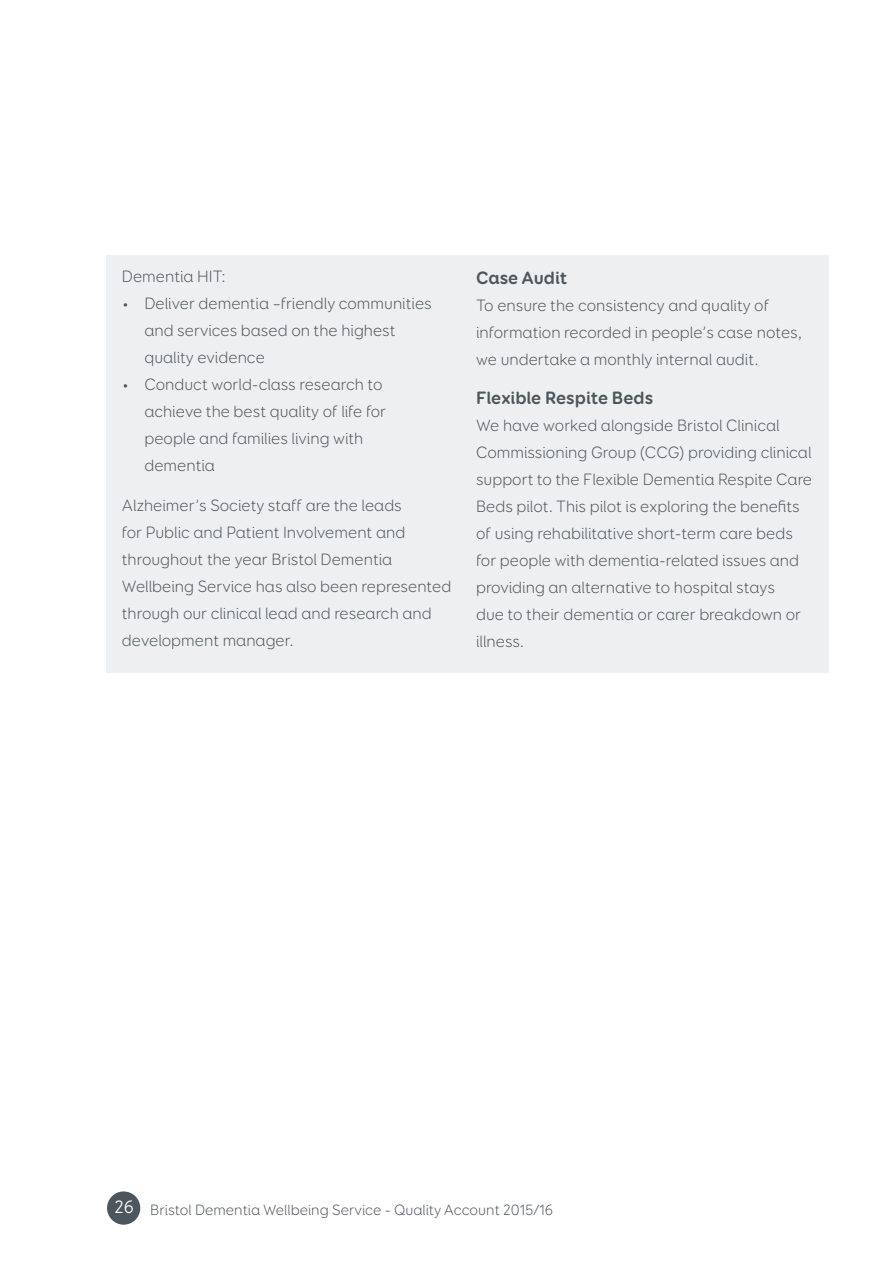
<style>
.page{position:relative;width:893px;height:1263px;background:#fff}
.page>*{position:absolute;margin:0;border:0;box-sizing:border-box;transform-origin:0 0}
.t1{font:700 18px "Booster Next FY";color:#4c565c}
.t2{font:300 16.5px/27px "Booster Next FY";color:#4c565c}
.t3{font:300 15px "Booster Next FY";color:#4c565c}
.s1{font-weight:400;font-size:18px;color:#fff}
</style>
<div class="page">
<div style="left:106px;top:255px;width:723px;height:418px;background:#edeff0"></div>
<div style="left:107px;top:1191px;width:33px;height:34px;background:#4c565c;border-radius:50%"></div>
<p class="t2" style="left:122px;top:263px;width:105px">Dementia HIT:</p>
<p class="t2" style="left:144px;top:290px;width:289px;text-indent:-23px">• Deliver dementia –friendly communities and services based on the highest quality evidence</p>
<p class="t2" style="left:144px;top:371px;width:243px;text-indent:-23px">• Conduct world-class research to achieve the best quality of life for people and families living with dementia</p>
<p class="t2" style="left:122px;top:492px;width:331px">Alzheimer’s Society staff are the leads<br>for Public and Patient Involvement and throughout the year Bristol Dementia Wellbeing Service has also been represented through our clinical lead and research and development manager.</p>
<p class="t1" style="left:476px;top:266px;width:93px">Case Audit</p>
<p class="t2" style="left:476px;top:291px;width:328px">To ensure the consistency and quality of information recorded in people’s case notes, we undertake a monthly internal audit.</p>
<p class="t1" style="left:476px;top:387px;width:179px">Flexible Respite Beds</p>
<p class="t2" style="left:476px;top:412px;width:338px">We have worked alongside Bristol Clinical Commissioning Group (CCG) providing clinical support to the Flexible Dementia Respite Care Beds pilot. This pilot is exploring the benefits of using rehabilitative short-term care beds for people with dementia-related issues and providing an alternative to hospital stays<br>due to their dementia or carer breakdown or illness.</p>
<p class="t3" style="left:114px;top:1200px;width:440px"><span class="s1">26</span> Bristol Dementia Wellbeing Service - Quality Account 2015/16</p>
</div>
